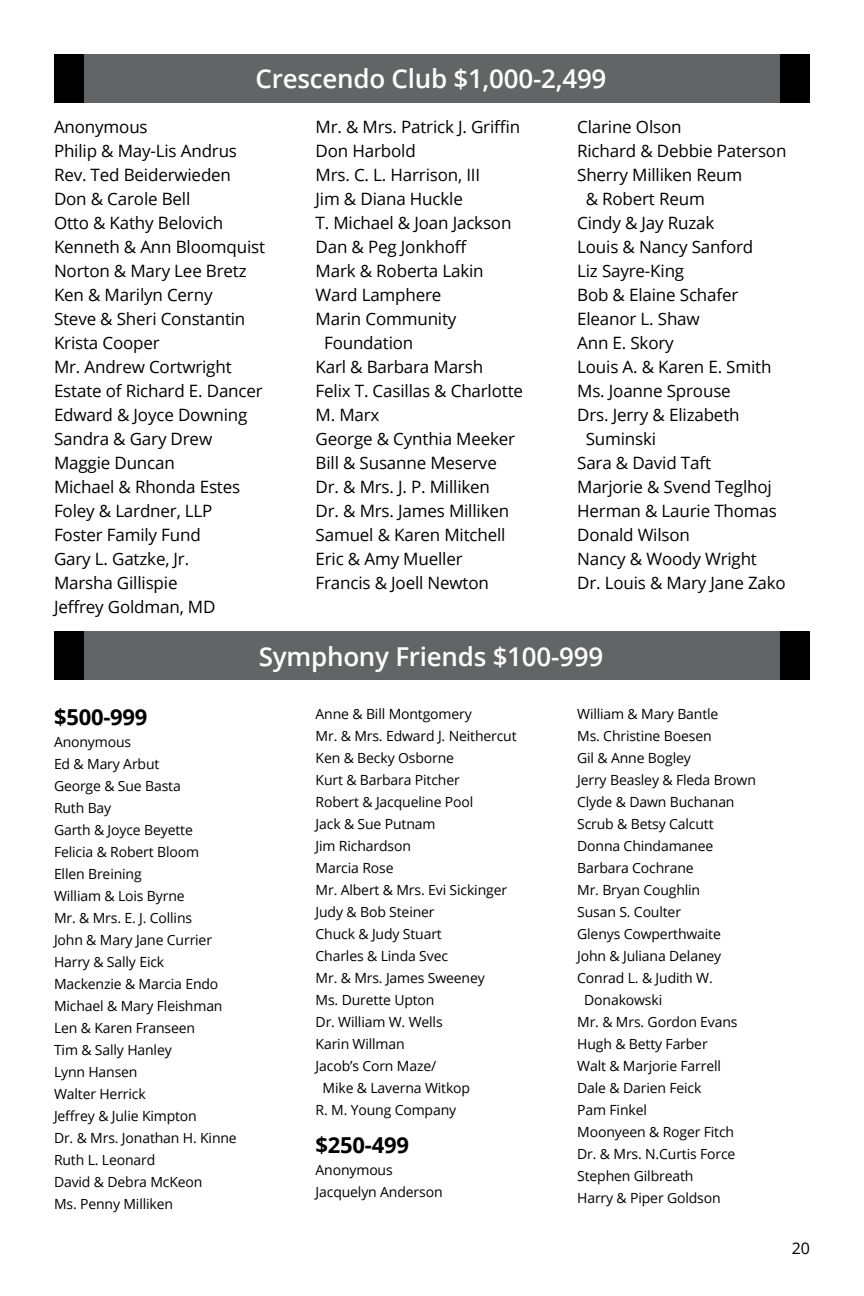
<style>
.page{position:relative;width:864px;height:1296px;background:#fff}
.page>*{position:absolute;margin:0;border:0;box-sizing:border-box;transform-origin:0 0}
.t1{font:600 26px "Open Sans";letter-spacing:-.01em;color:#fff}
.t2{font:700 22px "Open Sans";letter-spacing:-.01em;color:#000}
.t3{font:17px/24px "Open Sans";letter-spacing:-.01em;color:#000}
.t4{font:16px "Open Sans";color:#000}
.t5{font:14px/22px "Open Sans";letter-spacing:-.01em;color:#000}
</style>
<div class="page">
<div style="left:54px;top:54px;width:754px;height:48px;background:#636466"></div>
<div style="left:54px;top:54px;width:30px;height:48px;background:#000"></div>
<div style="left:780px;top:54px;width:30px;height:48px;background:#000"></div>
<div style="left:54px;top:632px;width:754px;height:48px;background:#636466"></div>
<div style="left:54px;top:632px;width:30px;height:48px;background:#000"></div>
<div style="left:780px;top:632px;width:30px;height:48px;background:#000"></div>
<h1 class="t1" style="left:256px;top:61px;width:352px">Crescendo Club $1,000-2,499</h1>
<p class="t3" style="left:54px;top:114px;width:213px">Anonymous<br>Philip &amp; May-Lis Andrus<br>Rev. Ted Beiderwieden<br>Don &amp; Carole Bell<br>Otto &amp; Kathy Belovich<br>Kenneth &amp; Ann Bloomquist<br>Norton &amp; Mary Lee Bretz<br>Ken &amp; Marilyn Cerny<br>Steve &amp; Sheri Constantin<br>Krista Cooper<br>Mr. Andrew Cortwright<br>Estate of Richard E. Dancer<br>Edward &amp; Joyce Downing<br>Sandra &amp; Gary Drew<br>Maggie Duncan<br>Michael &amp; Rhonda Estes<br>Foley &amp; Lardner, LLP<br>Foster Family Fund<br>Gary L. Gatzke, Jr.<br>Marsha Gillispie<br>Jeffrey Goldman, MD</p>
<p class="t3" style="left:316px;top:114px;width:206px">Mr. &amp; Mrs. Patrick J. Griffin</p>
<p class="t3" style="left:577px;top:114px;width:106px">Clarine Olson</p>
<p class="t3" style="left:577px;top:138px;width:211px">Richard &amp; Debbie Paterson</p>
<p class="t3" style="left:577px;top:162px;width:167px">Sherry Milliken Reum</p>
<p class="t3" style="left:586px;top:186px;width:121px">&amp; Robert Reum</p>
<p class="t3" style="left:577px;top:210px;width:139px">Cindy &amp; Jay Ruzak</p>
<p class="t3" style="left:577px;top:234px;width:178px">Louis &amp; Nancy Sanford</p>
<p class="t3" style="left:577px;top:258px;width:109px">Liz Sayre-King</p>
<p class="t3" style="left:577px;top:282px;width:163px">Bob &amp; Elaine Schafer</p>
<p class="t3" style="left:577px;top:306px;width:124px">Eleanor L. Shaw</p>
<p class="t3" style="left:577px;top:330px;width:98px">Ann E. Skory</p>
<p class="t3" style="left:577px;top:354px;width:196px">Louis A. &amp; Karen E. Smith</p>
<p class="t3" style="left:577px;top:378px;width:155px">Ms. Joanne Sprouse</p>
<p class="t3" style="left:577px;top:402px;width:164px">Drs. Jerry &amp; Elizabeth</p>
<p class="t3" style="left:586px;top:426px;width:72px">Suminski</p>
<p class="t3" style="left:577px;top:450px;width:135px">Sara &amp; David Taft</p>
<p class="t3" style="left:577px;top:474px;width:196px">Marjorie &amp; Svend Teglhoj</p>
<p class="t3" style="left:577px;top:498px;width:201px">Herman &amp; Laurie Thomas</p>
<p class="t3" style="left:577px;top:522px;width:114px">Donald Wilson</p>
<p class="t3" style="left:577px;top:546px;width:181px">Nancy &amp; Woody Wright</p>
<p class="t3" style="left:577px;top:570px;width:210px">Dr. Louis &amp; Mary Jane Zako</p>
<p class="t3" style="left:316px;top:138px;width:102px">Don Harbold</p>
<p class="t3" style="left:316px;top:162px;width:166px">Mrs. C. L. Harrison, III</p>
<p class="t3" style="left:316px;top:186px;width:149px">Jim &amp; Diana Huckle</p>
<p class="t3" style="left:316px;top:210px;width:197px">T. Michael &amp; Joan Jackson</p>
<p class="t3" style="left:316px;top:234px;width:153px">Dan &amp; Peg Jonkhoff</p>
<p class="t3" style="left:316px;top:258px;width:170px">Mark &amp; Roberta Lakin</p>
<p class="t3" style="left:316px;top:282px;width:127px">Ward Lamphere</p>
<p class="t3" style="left:316px;top:306px;width:142px">Marin Community</p>
<p class="t3" style="left:324px;top:330px;width:91px">Foundation</p>
<p class="t3" style="left:316px;top:354px;width:169px">Karl &amp; Barbara Marsh</p>
<p class="t3" style="left:316px;top:378px;width:209px">Felix T. Casillas &amp; Charlotte</p>
<p class="t3" style="left:316px;top:402px;width:65px">M. Marx</p>
<p class="t3" style="left:316px;top:426px;width:201px">George &amp; Cynthia Meeker</p>
<p class="t3" style="left:316px;top:450px;width:183px">Bill &amp; Susanne Meserve</p>
<p class="t3" style="left:316px;top:474px;width:176px">Dr. &amp; Mrs. J. P. Milliken</p>
<p class="t3" style="left:316px;top:498px;width:195px">Dr. &amp; Mrs. James Milliken</p>
<p class="t3" style="left:316px;top:522px;width:191px">Samuel &amp; Karen Mitchell</p>
<p class="t3" style="left:316px;top:546px;width:149px">Eric &amp; Amy Mueller</p>
<p class="t3" style="left:316px;top:570px;width:175px">Francis &amp; Joell Newton</p>
<h2 class="t2" style="left:54px;top:701px;width:95px">$500-999</h2>
<p class="t5" style="left:54px;top:731px;width:184px">Anonymous<br>Ed &amp; Mary Arbut<br>George &amp; Sue Basta<br>Ruth Bay<br>Garth &amp; Joyce Beyette<br>Felicia &amp; Robert Bloom<br>Ellen Breining<br>William &amp; Lois Byrne<br>Mr. &amp; Mrs. E. J. Collins<br>John &amp; Mary Jane Currier<br>Harry &amp; Sally Eick<br>Mackenzie &amp; Marcia Endo<br>Michael &amp; Mary Fleishman<br>Len &amp; Karen Franseen<br>Tim &amp; Sally Hanley<br>Lynn Hansen<br>Walter Herrick<br>Jeffrey &amp; Julie Kimpton<br>Dr. &amp; Mrs. Jonathan H. Kinne<br>Ruth L. Leonard<br>David &amp; Debra McKeon<br>Ms. Penny Milliken</p>
<h1 class="t1" style="left:259px;top:639px;width:346px">Symphony Friends $100-999</h1>
<p class="t5" style="left:316px;top:702px;width:158px">Anne &amp; Bill Montgomery</p>
<p class="t5" style="left:316px;top:724px;width:203px">Mr. &amp; Mrs. Edward J. Neithercut</p>
<p class="t5" style="left:316px;top:746px;width:140px">Ken &amp; Becky Osborne</p>
<p class="t5" style="left:316px;top:768px;width:146px">Kurt &amp; Barbara Pitcher</p>
<p class="t5" style="left:316px;top:790px;width:159px">Robert &amp; Jacqueline Pool</p>
<p class="t5" style="left:316px;top:812px;width:121px">Jack &amp; Sue Putnam</p>
<p class="t5" style="left:316px;top:834px;width:97px">Jim Richardson</p>
<p class="t5" style="left:316px;top:856px;width:80px">Marcia Rose</p>
<p class="t5" style="left:316px;top:878px;width:193px">Mr. Albert &amp; Mrs. Evi Sickinger</p>
<p class="t5" style="left:316px;top:900px;width:121px">Judy &amp; Bob Steiner</p>
<p class="t5" style="left:316px;top:922px;width:128px">Chuck &amp; Judy Stuart</p>
<p class="t5" style="left:316px;top:944px;width:134px">Charles &amp; Linda Svec</p>
<p class="t5" style="left:316px;top:966px;width:171px">Mr. &amp; Mrs. James Sweeney</p>
<p class="t5" style="left:316px;top:988px;width:120px">Ms. Durette Upton</p>
<p class="t5" style="left:316px;top:1010px;width:129px">Dr. William W. Wells</p>
<p class="t5" style="left:316px;top:1032px;width:91px">Karin Willman</p>
<p class="t5" style="left:316px;top:1054px;width:122px">Jacob’s Corn Maze/</p>
<p class="t5" style="left:323px;top:1076px;width:149px">Mike &amp; Laverna Witkop</p>
<p class="t5" style="left:316px;top:1098px;width:142px">R. M. Young Company</p>
<h2 class="t2" style="left:316px;top:1130px;width:95px">$250-499</h2>
<p class="t5" style="left:316px;top:1159px;width:129px">Anonymous<br>Jacquelyn Anderson</p>
<p class="t5" style="left:577px;top:702px;width:143px">William &amp; Mary Bantle</p>
<p class="t5" style="left:577px;top:724px;width:136px">Ms. Christine Boesen</p>
<p class="t5" style="left:577px;top:746px;width:115px">Gil &amp; Anne Bogley</p>
<p class="t5" style="left:577px;top:768px;width:180px">Jerry Beasley &amp; Fleda Brown</p>
<p class="t5" style="left:577px;top:790px;width:159px">Clyde &amp; Dawn Buchanan</p>
<p class="t5" style="left:577px;top:812px;width:138px">Scrub &amp; Betsy Calcutt</p>
<p class="t5" style="left:577px;top:834px;width:138px">Donna Chindamanee</p>
<p class="t5" style="left:577px;top:856px;width:118px">Barbara Cochrane</p>
<p class="t5" style="left:577px;top:878px;width:125px">Mr. Bryan Coughlin</p>
<p class="t5" style="left:577px;top:900px;width:105px">Susan S. Coulter</p>
<p class="t5" style="left:577px;top:922px;width:145px">Glenys Cowperthwaite</p>
<p class="t5" style="left:577px;top:944px;width:146px">John &amp; Juliana Delaney</p>
<p class="t5" style="left:577px;top:966px;width:137px">Conrad L. &amp; Judith W.</p>
<p class="t5" style="left:584px;top:988px;width:80px">Donakowski</p>
<p class="t5" style="left:577px;top:1010px;width:162px">Mr. &amp; Mrs. Gordon Evans</p>
<p class="t5" style="left:577px;top:1032px;width:132px">Hugh &amp; Betty Farber</p>
<p class="t5" style="left:577px;top:1054px;width:145px">Walt &amp; Marjorie Farrell</p>
<p class="t5" style="left:577px;top:1076px;width:126px">Dale &amp; Darien Feick</p>
<p class="t5" style="left:577px;top:1098px;width:71px">Pam Finkel</p>
<p class="t5" style="left:577px;top:1120px;width:159px">Moonyeen &amp; Roger Fitch</p>
<p class="t5" style="left:577px;top:1142px;width:160px">Dr. &amp; Mrs. N.Curtis Force</p>
<p class="t5" style="left:577px;top:1164px;width:118px">Stephen Gilbreath</p>
<p class="t5" style="left:577px;top:1186px;width:145px">Harry &amp; Piper Goldson</p>
<p class="t4" style="left:792px;top:1237px;width:20px">20</p>
</div>
